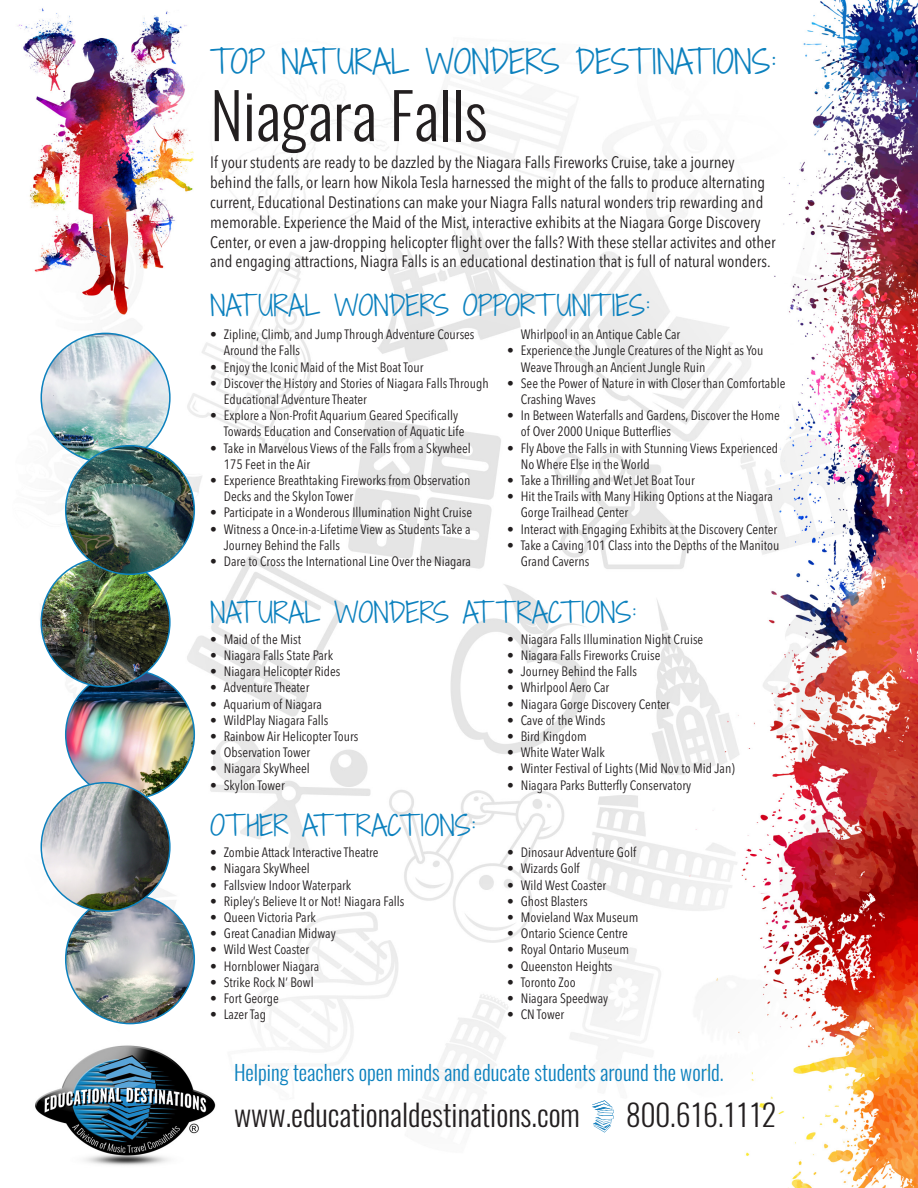
<style>
.page{position:relative;width:918px;height:1188px;background:#fff}
.page>*{position:absolute;margin:0;border:0;box-sizing:border-box;transform-origin:0 0}
.Head_1{font:300 63px "Oswald";color:#231f20}
.Head_1-2{font:300 31.5px "Shadows Into";color:#0c81be}
.t1{font:300 30px "Oswald";color:#231f20}
.Head_1-3{font:300 27px "Shadows Into";color:#0c81be}
.Head_1-4{font:300 21px "Oswald";color:#0c81be}
.Body_Copy{font:condensed 16.5px/19.8px "Avenir Next LT Pro";color:#231f20}
.t2{font:condensed 13.5px/16.2px "Avenir Next LT Pro";color:#231f20}
</style>
<div class="page">
<img style="left:18px;top:0;width:900px;height:1188px">
<img style="left:66px;top:672px;width:128px;height:125px">
<img style="left:41px;top:333px;width:129px;height:129px;border-radius:64px">
<img style="left:41px;top:558px;width:129px;height:129px;border-radius:64px">
<img style="left:66px;top:446px;width:128px;height:128px;border-radius:64px">
<img style="left:66px;top:895px;width:128px;height:129px;border-radius:64px">
<img style="left:41px;top:783px;width:129px;height:128px;border-radius:64px">
<svg style="left:592px;top:1100px;width:22px;height:33px"></svg>
<p class="Head_1-2" style="left:210px;top:38px;width:568px">TOP NAT URAL WONDERS DESTINATIONS:</p>
<p class="Head_1" style="left:210px;top:74px;width:279px">Niagara Falls</p>
<p class="Body_Copy" style="left:210px;top:153px;width:567px">If your students are ready to be dazzled by the Niagara Falls Fireworks Cruise, take a journey behind the falls, or learn how Nikola Tesla harnessed the might of the falls to produce alternating current, Educational Destinations can make your Niagra Falls natural wonders trip rewarding and memorable. Experience the Maid of the Mist, interactive exhibits at the Niagara Gorge Discovery Center, or even a jaw-dropping helicopter flight over the falls? With these stellar activites and other and engaging attractions, Niagra Falls is an educational destination that is full of natural wonders.</p>
<p class="Head_1-3" style="left:210px;top:286px;width:441px">NAT URAL WONDERS OPPORT UNITIES:</p>
<p class="t2" style="left:224px;top:326px;width:252px;text-indent:-14px">• Zipline, Climb, and Jump Through Adventure Courses<br>Around the Falls</p>
<p class="t2" style="left:210px;top:359px;width:215px">• Enjoy the Iconic Maid of the Mist Boat Tour</p>
<p class="t2" style="left:224px;top:375px;width:266px;text-indent:-14px">• Discover the History and Stories of Niagara Falls Through<br>Educational Adventure Theater</p>
<p class="t2" style="left:224px;top:407px;width:242px;text-indent:-14px">• Explore a Non-Profit Aquarium Geared Specifically<br>Towards Education and Conservation of Aquatic Life</p>
<p class="t2" style="left:224px;top:440px;width:249px;text-indent:-14px">• Take in Marvelous Views of the Falls from a Skywheel<br>175 Feet in the Air</p>
<p class="t2" style="left:224px;top:472px;width:248px;text-indent:-14px">• Experience Breathtaking Fireworks from Observation<br>Decks and the Skylon Tower</p>
<p class="t2" style="left:210px;top:504px;width:263px">• Participate in a Wonderous Illumination Night Cruise</p>
<p class="t2" style="left:224px;top:521px;width:248px;text-indent:-14px">• Witness a Once-in-a-Lifetime View as Students Take a<br>Journey Behind the Falls</p>
<p class="t2" style="left:210px;top:553px;width:262px">• Dare to Cross the International Line Over the Niagara</p>
<p class="t2" style="left:521px;top:326px;width:161px">Whirlpool in an Antique Cable Car</p>
<p class="t2" style="left:521px;top:342px;width:244px;text-indent:-14px">• Experience the Jungle Creatures of the Night as You<br>Weave Through an Ancient Jungle Ruin</p>
<p class="t2" style="left:521px;top:375px;width:266px;text-indent:-14px">• See the Power of Nature in with Closer than Comfortable<br>Crashing Waves</p>
<p class="t2" style="left:521px;top:407px;width:261px;text-indent:-14px">• In Between Waterfalls and Gardens, Discover the Home of Over 2000 Unique Butterflies</p>
<p class="t2" style="left:521px;top:440px;width:259px;text-indent:-14px">• Fly Above the Falls in with Stunning Views Experienced<br>No Where Else in the World</p>
<p class="t2" style="left:507px;top:472px;width:189px">• Take a Thrilling and Wet Jet Boat Tour</p>
<p class="t2" style="left:521px;top:488px;width:254px;text-indent:-14px">• Hit the Trails with Many Hiking Options at the Niagara<br>Gorge Trailhead Center</p>
<p class="t2" style="left:507px;top:521px;width:272px">• Interact with Engaging Exhibits at the Discovery Center</p>
<p class="t2" style="left:521px;top:537px;width:260px;text-indent:-14px">• Take a Caving 101 Class into the Depths of the Manitou<br>Grand Caverns</p>
<p class="Head_1-3" style="left:210px;top:593px;width:428px">NAT URAL WONDERS AT T RACTIONS:</p>
<p class="t2" style="left:210px;top:631px;width:92px">• Maid of the Mist</p>
<p class="t2" style="left:210px;top:647px;width:124px">• Niagara Falls State Park</p>
<p class="t2" style="left:210px;top:663px;width:132px">• Niagara Helicopter Rides</p>
<p class="t2" style="left:210px;top:680px;width:101px">• Adventure Theater</p>
<p class="t2" style="left:210px;top:696px;width:113px">• Aquarium of Niagara</p>
<p class="t2" style="left:210px;top:712px;width:120px">• WildPlay Niagara Falls</p>
<p class="t2" style="left:210px;top:728px;width:150px">• Rainbow Air Helicopter Tours</p>
<p class="t2" style="left:210px;top:744px;width:102px">• Observation Tower</p>
<p class="t2" style="left:210px;top:761px;width:101px">• Niagara SkyWheel</p>
<p class="t2" style="left:210px;top:777px;width:76px">• Skylon Tower</p>
<p class="Head_1-3" style="left:210px;top:806px;width:267px">OT HER AT T RACTIONS:</p>
<p class="t2" style="left:210px;top:844px;width:170px">• Zombie Attack Interactive Theatre</p>
<p class="t2" style="left:210px;top:861px;width:101px">• Niagara SkyWheel</p>
<p class="t2" style="left:210px;top:877px;width:142px">• Fallsview Indoor Waterpark</p>
<p class="t2" style="left:210px;top:893px;width:196px">• Ripley’s Believe It or Not! Niagara Falls</p>
<p class="t2" style="left:210px;top:909px;width:107px">• Queen Victoria Park</p>
<p class="t2" style="left:210px;top:925px;width:127px">• Great Canadian Midway</p>
<p class="t2" style="left:210px;top:942px;width:100px">• Wild West Coaster</p>
<p class="t2" style="left:210px;top:958px;width:110px">• Hornblower Niagara</p>
<p class="t2" style="left:210px;top:974px;width:105px">• Strike Rock N’ Bowl</p>
<p class="t2" style="left:210px;top:990px;width:70px">• Fort George</p>
<p class="t2" style="left:210px;top:1006px;width:57px">• Lazer Tag</p>
<p class="t2" style="left:507px;top:631px;width:198px">• Niagara Falls Illumination Night Cruise</p>
<p class="t2" style="left:507px;top:647px;width:155px">• Niagara Falls Fireworks Cruise</p>
<p class="t2" style="left:507px;top:663px;width:131px">• Journey Behind the Falls</p>
<p class="t2" style="left:507px;top:680px;width:104px">• Whirlpool Aero Car</p>
<p class="t2" style="left:507px;top:696px;width:164px">• Niagara Gorge Discovery Center</p>
<p class="t2" style="left:507px;top:712px;width:100px">• Cave of the Winds</p>
<p class="t2" style="left:507px;top:728px;width:81px">• Bird Kingdom</p>
<p class="t2" style="left:507px;top:744px;width:99px">• White Water Walk</p>
<p class="t2" style="left:507px;top:761px;width:229px">• Winter Festival of Lights (Mid Nov to Mid Jan)</p>
<p class="t2" style="left:507px;top:777px;width:185px">• Niagara Parks Butterfly Conservatory</p>
<p class="t2" style="left:507px;top:844px;width:130px">• Dinosaur Adventure Golf</p>
<p class="t2" style="left:507px;top:861px;width:74px">• Wizards Golf</p>
<p class="t2" style="left:507px;top:877px;width:100px">• Wild West Coaster</p>
<p class="t2" style="left:507px;top:893px;width:82px">• Ghost Blasters</p>
<p class="t2" style="left:507px;top:909px;width:133px">• Movieland Wax Museum</p>
<p class="t2" style="left:507px;top:925px;width:122px">• Ontario Science Centre</p>
<p class="t2" style="left:507px;top:942px;width:123px">• Royal Ontario Museum</p>
<p class="t2" style="left:507px;top:958px;width:107px">• Queenston Heights</p>
<p class="t2" style="left:507px;top:974px;width:70px">• Toronto Zoo</p>
<p class="t2" style="left:507px;top:990px;width:102px">• Niagara Speedway</p>
<p class="t2" style="left:507px;top:1006px;width:58px">• CN Tower</p>
<p class="Head_1-4" style="left:234px;top:1059px;width:491px">Helping teachers open minds and educate students around the world.</p>
<p class="t1" style="left:234px;top:1094px;width:347px">www.educationaldestinations.com</p>
<p class="t1" style="left:626px;top:1094px;width:152px">800.616.1112</p>
</div>
